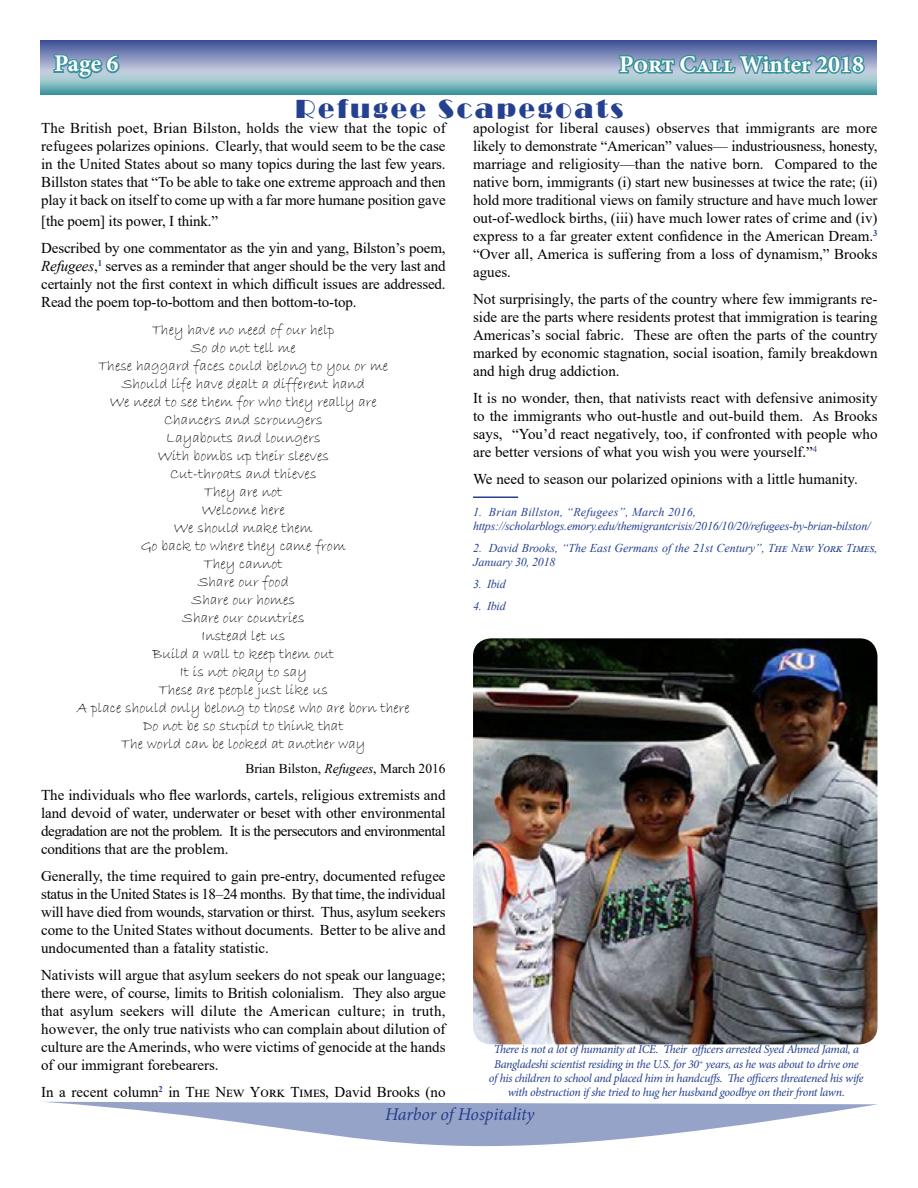
<style>
.page{position:relative;width:918px;height:1188px;background:#fff}
.page>*{position:absolute;margin:0;border:0;box-sizing:border-box;transform-origin:0 0}
.t1{font:27px "Broadway";letter-spacing:.1em;color:#25408f}
.t2{font:700 24px "Minion Pro";color:#fff}
.t3{font:italic 18px "Minion Pro";letter-spacing:-.01em;color:#25408f}
.t4{font:15px/18px "Times New Roman";color:#000;text-align:justify}
.t5{font:15px/18px "Bradley Hand ITC";color:#000;text-align:center}
.t6{font:13.5px "Times New Roman";color:#000}
.t7{font:italic 12px/14.4px "Minion Pro";letter-spacing:-.025em;color:#25408f;text-align:center}
.t8{font:italic 12px/14.4px "Times New Roman";letter-spacing:-.02em;color:#25408f}
.t9{font:italic 12px/14.4px "Times New Roman";color:#25408f}
.s1{font-style:italic}
</style>
<div class="page">
<svg style="left:46px;top:1102px;width:831px;height:45px"></svg>
<svg style="left:40px;top:41px;width:837px;height:54px;background:#7d9ebb"></svg>
<svg style="left:617px;top:44px;width:249px;height:43px;background:#729eb6"></svg>
<svg style="left:52px;top:52px;width:69px;height:28px;background:#6ea2b4"></svg>
<img style="left:473px;top:638px;width:404px;height:406px">
<hr style="left:473px;top:496px;width:45px;height:2px;background:#25408f">
<h2 class="t2" style="left:54px;top:47px;width:66px">Page 6</h2>
<h2 class="t2" style="left:619px;top:47px;width:246px">Port Call Winter 2018</h2>
<h1 class="t1" style="left:295px;top:93px;width:330px">Refugee Scapegoats</h1>
<p class="t4" style="left:41px;top:118px;width:406px">The British poet, Brian Bilston, holds the view that the topic of refugees polarizes opinions. Clearly, that would seem to be the case in the United States about so many topics during the last few years.<br>Billston states that “To be able to take one extreme approach and then play it back on itself to come up with a far more humane position gave</p>
<p class="t4" style="left:41px;top:207px;width:406px;line-height:27px">[the poem] its power, I think.”<br>Described by one commentator as the yin and yang, Bilston’s poem,</p>
<p class="t4" style="left:41px;top:257px;width:406px"><span class="s1">Refugees</span>,<sup>1</sup> serves as a reminder that anger should be the very last and certainly not the first context in which difficult issues are addressed.<br>Read the poem top-to-bottom and then bottom-to-top.</p>
<p class="t5" style="left:77px;top:321px;width:335px">They have no need of our help<br>So do not tell me<br>These haggard faces could belong to you or me<br>Should life have dealt a different hand<br>We need to see them for who they really are<br>Chancers and scroungers<br>Layabouts and loungers<br>With bombs up their sleeves<br>Cut-throats and thieves<br>They are not<br>Welcome here<br>We should make them<br>Go back to where they came from<br>They cannot<br>Share our food<br>Share our homes<br>Share our countries<br>Instead let us<br>Build a wall to keep them out<br>It is not okay to say<br>These are people just like us<br>A place should only belong to those who are born there<br>Do not be so stupid to think that<br>The world can be looked at another way</p>
<p class="t6" style="left:245px;top:759px;width:202px">Brian Bilston, <span class="s1">Refugees</span>, March 2016</p>
<p class="t4" style="left:41px;top:786px;width:406px">The individuals who flee warlords, cartels, religious extremists and land devoid of water, underwater or beset with other environmental degradation are not the problem. It is the persecutors and environmental conditions that are the problem.</p>
<p class="t4" style="left:41px;top:867px;width:406px">Generally, the time required to gain pre-entry, documented refugee status in the United States is 18–24 months. By that time, the individual will have died from wounds, starvation or thirst. Thus, asylum seekers come to the United States without documents. Better to be alive and undocumented than a fatality statistic.</p>
<p class="t4" style="left:41px;top:966px;width:406px">Nativists will argue that asylum seekers do not speak our language; there were, of course, limits to British colonialism. They also argue that asylum seekers will dilute the American culture; in truth, however, the only true nativists who can complain about dilution of culture are the Amerinds, who were victims of genocide at the hands of our immigrant forebearers.</p>
<p class="t4" style="left:41px;top:1083px;width:406px">In a recent column<sup>2</sup> in The New York Times, David Brooks (no</p>
<p class="t4" style="left:473px;top:118px;width:406px">apologist for liberal causes) observes that immigrants are more likely to demonstrate “American” values— industriousness, honesty, marriage and religiosity—than the native born. Compared to the native born, immigrants (i) start new businesses at twice the rate; (ii) hold more traditional views on family structure and have much lower out-of-wedlock births, (iii) have much lower rates of crime and (iv) express to a far greater extent confidence in the American Dream.<sup>3 </sup>“Over all, America is suffering from a loss of dynamism,” Brooks agues.</p>
<p class="t4" style="left:473px;top:289px;width:406px">Not surprisingly, the parts of the country where few immigrants re&shy;side are the parts where residents protest that immigration is tearing Americas’s social fabric. These are often the parts of the country marked by economic stagnation, social isoation, family breakdown and high drug addiction.</p>
<p class="t4" style="left:473px;top:388px;width:406px">It is no wonder, then, that nativists react with defensive animosity to the immigrants who out-hustle and out-build them. As Brooks says, “You’d react negatively, too, if confronted with people who are better versions of what you wish you were yourself.”<sup>4</sup></p>
<p class="t4" style="left:473px;top:469px;width:386px">We need to season our polarized opinions with a little humanity.</p>
<p class="t8" style="left:473px;top:505px;width:399px">1. Brian Billston, “Refugees”, March 2016, https://scholarblogs.emory.edu/themigrantcrisis/2016/10/20/refugees-by-brian-bilston/</p>
<p class="t9" style="left:473px;top:541px;width:406px">2. David Brooks, “The East Germans of the 21st Century”, The New York Times,<br>January 30, 2018</p>
<p class="t8" style="left:473px;top:577px;width:34px">3. Ibid</p>
<p class="t8" style="left:473px;top:598px;width:34px">4. Ibid</p>
<p class="t7" style="left:489px;top:1042px;width:376px">There is not a lot of humanity at ICE. Their officers arrested Syed Ahmed Jamal, a Bangladeshi scientist residing in the U.S. for 30<sup>+</sup> years, as he was about to drive one of his children to school and placed him in handcuffs. The officers threatened his wife with obstruction if she tried to hug her husband goodbye on their front lawn.</p>
<p class="t3" style="left:385px;top:1102px;width:151px">Harbor of Hospitality</p>
</div>
